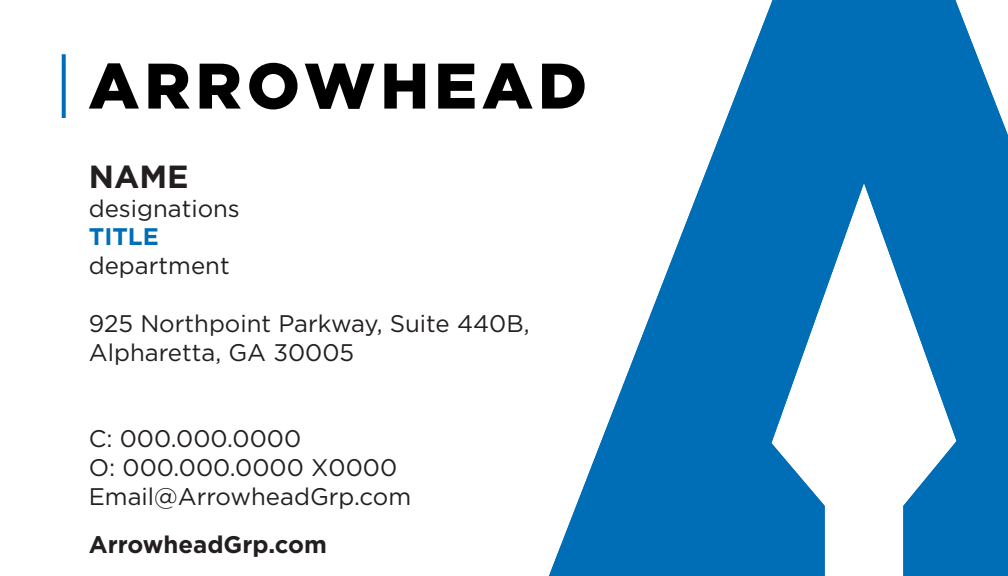
<style>
.page{position:relative;width:1008px;height:576px;background:#fff}
.page>*{position:absolute;margin:0;border:0;box-sizing:border-box;transform-origin:0 0}
.t1{font:700 32px "Gotham";color:#231f20}
.t2{font:24px "Gotham";color:#231f20}
.t3{font:700 24px "Gotham";color:#231f20}
.t4{font:700 24px "Gotham";color:#006eb6}
</style>
<div class="page">
<svg style="left:89px;top:63px;width:50px;height:46px"></svg>
<svg style="left:148px;top:64px;width:42px;height:45px"></svg>
<svg style="left:200px;top:64px;width:41px;height:45px"></svg>
<svg style="left:249px;top:63px;width:49px;height:46px"></svg>
<svg style="left:305px;top:64px;width:69px;height:45px"></svg>
<svg style="left:384px;top:64px;width:41px;height:45px"></svg>
<svg style="left:438px;top:64px;width:37px;height:45px"></svg>
<svg style="left:482px;top:63px;width:51px;height:46px"></svg>
<svg style="left:542px;top:64px;width:7px;height:45px"></svg>
<svg style="left:62px;top:54px;width:4px;height:64px"></svg>
<svg style="left:549px;top:0;width:459px;height:576px;fill:#006eb6"></svg>
<p class="t1" style="left:89px;top:155px;width:101px">NAME</p>
<p class="t2" style="left:89px;top:193px;width:153px">designations</p>
<p class="t4" style="left:89px;top:221px;width:72px">TITLE</p>
<p class="t2" style="left:89px;top:250px;width:142px">department</p>
<p class="t2" style="left:89px;top:308px;width:442px">925 Northpoint Parkway, Suite 440B,</p>
<p class="t2" style="left:89px;top:337px;width:267px">Alpharetta, GA 30005</p>
<p class="t2" style="left:89px;top:423px;width:214px">C: 000.000.0000</p>
<p class="t2" style="left:89px;top:452px;width:310px">O: 000.000.0000 X0000</p>
<p class="t2" style="left:89px;top:481px;width:324px">Email@ArrowheadGrp.com</p>
<p class="t3" style="left:89px;top:528px;width:240px">ArrowheadGrp.com</p>
</div>
